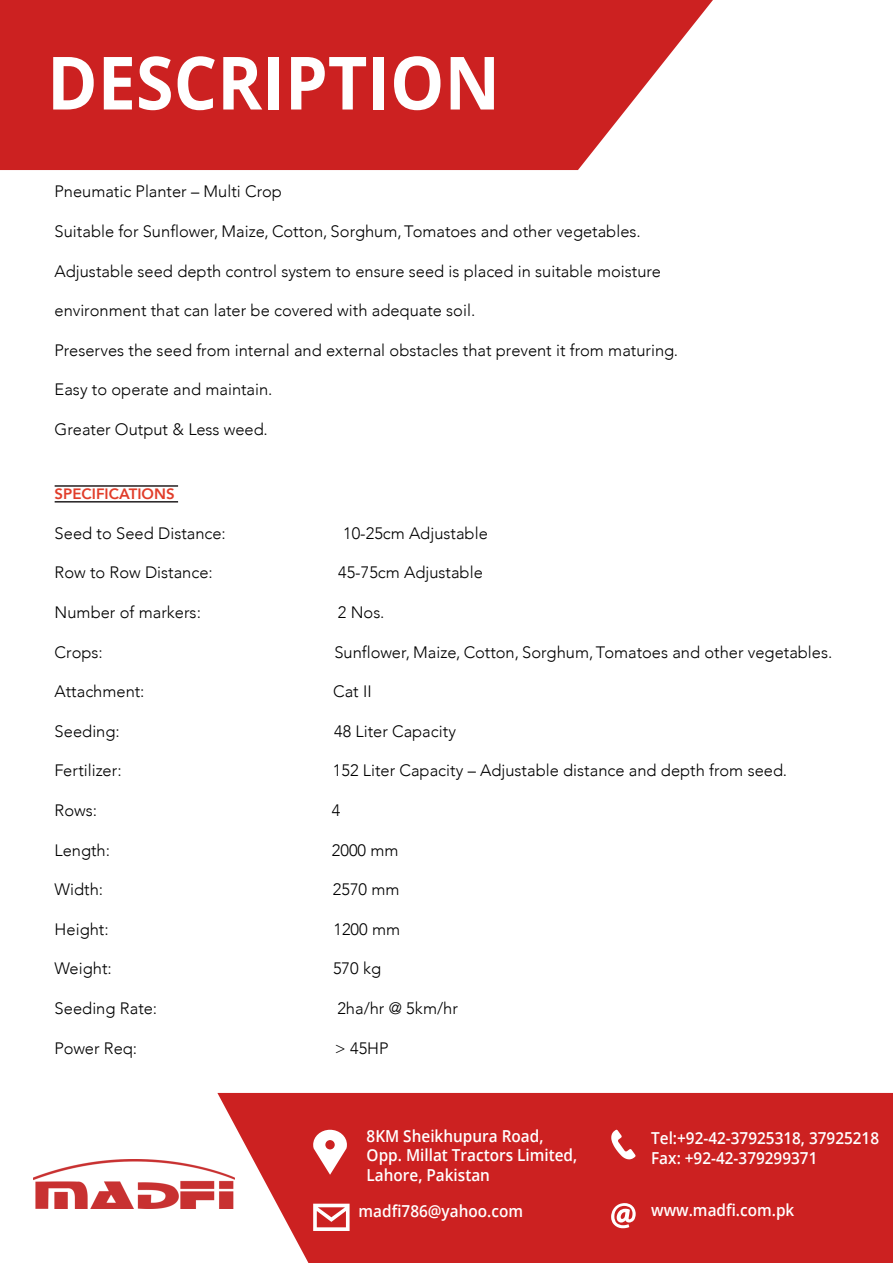
<style>
.page{position:relative;width:893px;height:1263px;background:#fff}
.page>*{position:absolute;margin:0;border:0;box-sizing:border-box;transform-origin:0 0}
.t1{font:700 73.5px "Open Sans";color:#fff;scale:.93 1}
.t2{font:300 16.5px "Avenir";color:#000}
.t3{font:600 16.5px/19.8px "Open Sans";color:#fff;scale:.93 1}
.t4{font:800 15px "Avenir";color:#e13d2a}
</style>
<div class="page">
<svg style="left:0;top:0;width:713px;height:170px;background:#d03636"></svg>
<div style="left:217px;top:1093px;width:676px;height:170px;background:#cc2121"></div>
<svg style="left:313px;top:1204px;width:37px;height:27px"></svg>
<svg style="left:313px;top:1130px;width:34px;height:45px"></svg>
<svg style="left:611px;top:1130px;width:24px;height:29px"></svg>
<svg style="left:611px;top:1203px;width:25px;height:25px"></svg>
<img style="left:34px;top:1160px;width:201px;height:48px">
<hr style="left:55px;top:485px;width:123px;height:2px;background:#231f20">
<hr style="left:55px;top:501px;width:123px;height:1px;background:#231f20">
<h1 class="t1" style="left:47px;top:31px;width:489px">DESCRIPTION</h1>
<p class="t2" style="left:55px;top:182px;width:229px">Pneumatic Planter – Multi Crop</p>
<p class="t2" style="left:55px;top:221px;width:588px">Suitable for Sunflower, Maize, Cotton, Sorghum, Tomatoes and other vegetables.</p>
<p class="t2" style="left:55px;top:261px;width:608px">Adjustable seed depth control system to ensure seed is placed in suitable moisture</p>
<p class="t2" style="left:55px;top:301px;width:422px">environment that can later be covered with adequate soil.</p>
<p class="t2" style="left:55px;top:340px;width:625px">Preserves the seed from internal and external obstacles that prevent it from maturing.</p>
<p class="t2" style="left:55px;top:380px;width:219px">Easy to operate and maintain.</p>
<p class="t2" style="left:55px;top:419px;width:215px">Greater Output &amp; Less weed.</p>
<p class="t4" style="left:55px;top:482px;width:121px">SPECIFICATIONS</p>
<p class="t2" style="left:55px;top:523px;width:173px">Seed to Seed Distance:</p>
<p class="t2" style="left:343px;top:523px;width:146px">10-25cm Adjustable</p>
<p class="t2" style="left:55px;top:563px;width:160px">Row to Row Distance:</p>
<p class="t2" style="left:338px;top:563px;width:146px">45-75cm Adjustable</p>
<p class="t2" style="left:55px;top:602px;width:148px">Number of markers:</p>
<p class="t2" style="left:338px;top:602px;width:48px">2 Nos.</p>
<p class="t2" style="left:55px;top:642px;width:50px">Crops:</p>
<p class="t2" style="left:334px;top:642px;width:499px">Sunflower, Maize, Cotton, Sorghum, Tomatoes and other vegetables.</p>
<p class="t2" style="left:55px;top:682px;width:91px">Attachment:</p>
<p class="t2" style="left:333px;top:682px;width:40px">Cat II</p>
<p class="t2" style="left:55px;top:721px;width:67px">Seeding:</p>
<p class="t2" style="left:334px;top:721px;width:123px">48 Liter Capacity</p>
<p class="t2" style="left:55px;top:761px;width:69px">Fertilizer:</p>
<p class="t2" style="left:333px;top:761px;width:456px">152 Liter Capacity – Adjustable distance and depth from seed.</p>
<p class="t2" style="left:55px;top:800px;width:44px">Rows:</p>
<p class="t2" style="left:332px;top:800px;width:10px">4</p>
<p class="t2" style="left:55px;top:840px;width:57px">Length:</p>
<p class="t2" style="left:332px;top:840px;width:68px">2000 mm</p>
<p class="t2" style="left:55px;top:880px;width:50px">Width:</p>
<p class="t2" style="left:333px;top:880px;width:68px">2570 mm</p>
<p class="t2" style="left:55px;top:919px;width:56px">Height:</p>
<p class="t2" style="left:333px;top:919px;width:68px">1200 mm</p>
<p class="t2" style="left:55px;top:959px;width:59px">Weight:</p>
<p class="t2" style="left:333px;top:959px;width:50px">570 kg</p>
<p class="t2" style="left:55px;top:998px;width:104px">Seeding Rate:</p>
<p class="t2" style="left:337px;top:998px;width:122px">2ha/hr @ 5km/hr</p>
<p class="t2" style="left:55px;top:1038px;width:84px">Power Req:</p>
<p class="t2" style="left:335px;top:1038px;width:55px">&gt; 45HP</p>
<p class="t3" style="left:367px;top:1125px;width:228px">8KM Sheikhupura Road,<br>Opp. Millat Tractors Limited,<br>Lahore, Pakistan</p>
<p class="t3" style="left:359px;top:1201px;width:178px">madfi786@yahoo.com</p>
<p class="t3" style="left:651px;top:1128px;width:247px">Tel:+92-42-37925318, 37925218<br>Fax: +92-42-379299371</p>
<p class="t3" style="left:651px;top:1199px;width:156px">www.madfi.com.pk</p>
</div>
